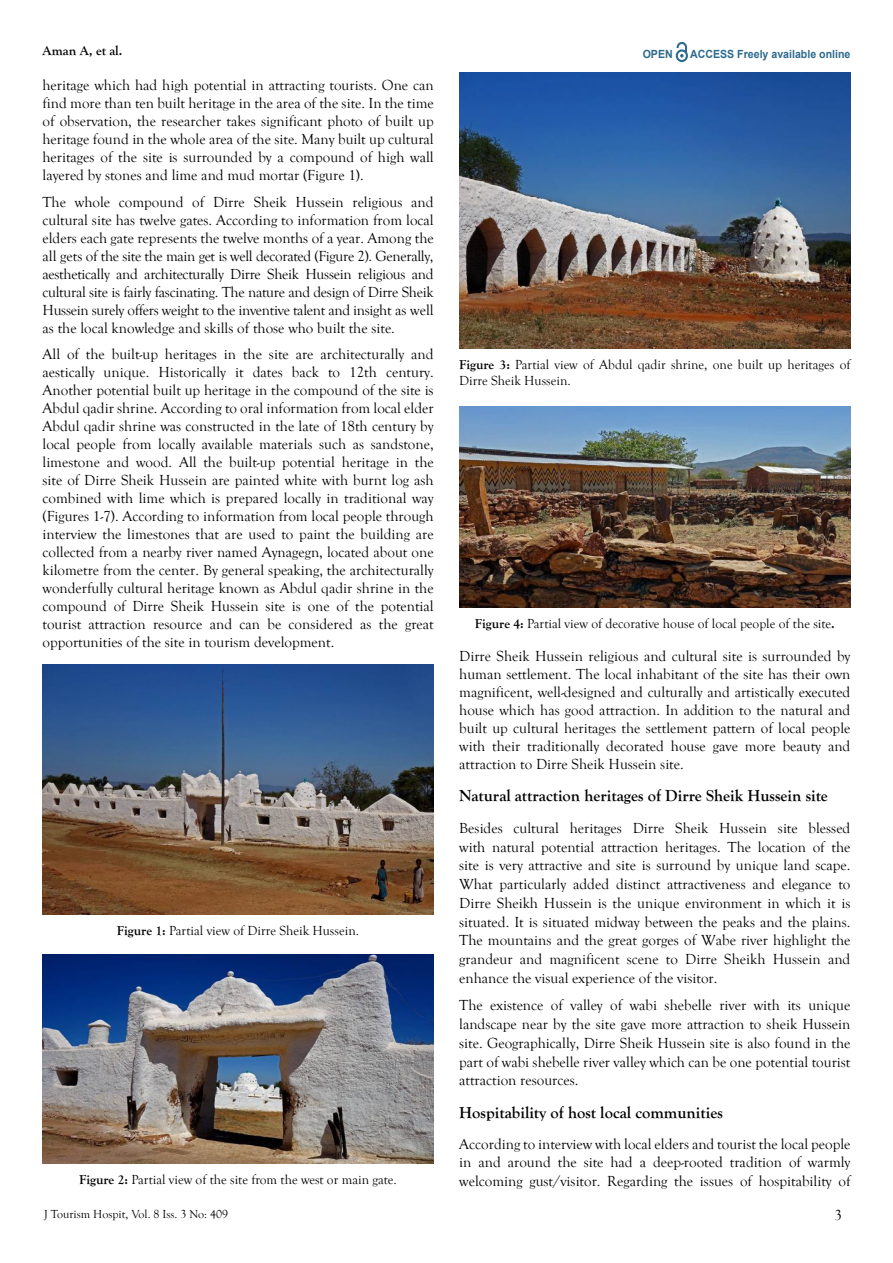
<style>
.page{position:relative;width:893px;height:1263px;background:#fff}
.page>*{position:absolute;margin:0;border:0;box-sizing:border-box;transform-origin:0 0}
.t1{font:700 16.5px "Goudy Old Style T";color:#000}
.t2{font:15px/18px "Goudy Old Style T";color:#000;text-align:justify}
.t3{font:13.5px/16.2px "Goudy Old Style T";color:#000}
.t4{font:700 13.5px "Goudy Old Style T";color:#000}
.t5{font:12px "Goudy Old Style T";color:#000}
.t6{font:700 11.25px "Arial";color:#2d6a8e;scale:.94 1}
.s1{font-weight:700}
</style>
<div class="page">
<svg style="left:676px;top:43px;width:12px;height:19px"></svg>
<img style="left:42px;top:664px;width:392px;height:250px">
<img style="left:42px;top:954px;width:392px;height:209px">
<img style="left:459px;top:72px;width:392px;height:276px">
<img style="left:459px;top:406px;width:392px;height:201px">
<p class="t4" style="left:43px;top:43px;width:81px">Aman A, et al.</p>
<p class="t6" style="left:643px;top:47px;width:33px">OPEN</p>
<p class="t6" style="left:690px;top:46px;width:172px">ACCESS Freely available online</p>
<p class="t2" style="left:43px;top:77px;width:393px">heritage which had high potential in attracting tourists. One can find more than ten built heritage in the area of the site. In the time of observation, the researcher takes significant photo of built up heritage found in the whole area of the site. Many built up cultural heritages of the site is surrounded by a compound of high wall layered by stones and lime and mud mortar (Figure 1).</p>
<p class="t2" style="left:43px;top:193px;width:393px">The whole compound of Dirre Sheik Hussein religious and cultural site has twelve gates. According to information from local elders each gate represents the twelve months of a year. Among the all gets of the site the main get is well decorated (Figure 2). Generally, aesthetically and architecturally Dirre Sheik Hussein religious and cultural site is fairly fascinating. The nature and design of Dirre Sheik Hussein surely offers weight to the inventive talent and insight as well as the local knowledge and skills of those who built the site.</p>
<p class="t2" style="left:43px;top:346px;width:393px">All of the built-up heritages in the site are architecturally and aestically unique. Historically it dates back to 12th century.<br>Another potential built up heritage in the compound of the site is Abdul qadir shrine. According to oral information from local elder Abdul qadir shrine was constructed in the late of 18th century by local people from locally available materials such as sandstone, limestone and wood. All the built-up potential heritage in the site of Dirre Sheik Hussein are painted white with burnt log ash combined with lime which is prepared locally in traditional way (Figures 1-7). According to information from local people through interview the limestones that are used to paint the building are collected from a nearby river named Aynagegn, located about one kilometre from the center. By general speaking, the architecturally wonderfully cultural heritage known as Abdul qadir shrine in the compound of Dirre Sheik Hussein site is one of the potential tourist attraction resource and can be considered as the great opportunities of the site in tourism development.</p>
<p class="t3" style="left:117px;top:922px;width:244px"><span class="s1">Figure 1:</span> Partial view of Dirre Sheik Hussein.</p>
<p class="t3" style="left:79px;top:1172px;width:319px"><span class="s1">Figure 2:</span> Partial view of the site from the west or main gate.</p>
<p class="t5" style="left:44px;top:1207px;width:186px">J Tourism Hospit, Vol. 8 Iss. 3 No: 409</p>
<p class="t3" style="left:459px;top:356px;width:393px"><span class="s1">Figure 3:</span> Partial view of Abdul qadir shrine, one built up heritages of<br>Dirre Sheik Hussein.</p>
<p class="t3" style="left:475px;top:616px;width:361px"><span class="s1">Figure 4:</span> Partial view of decorative house of local people of the site<span class="s1">.</span></p>
<p class="t2" style="left:459px;top:647px;width:393px">Dirre Sheik Hussein religious and cultural site is surrounded by human settlement. The local inhabitant of the site has their own magnificent, well-designed and culturally and artistically executed house which has good attraction. In addition to the natural and built up cultural heritages the settlement pattern of local people with their traditionally decorated house gave more beauty and attraction to Dirre Sheik Hussein site.</p>
<p class="t1" style="left:459px;top:787px;width:370px">Natural attraction heritages of Dirre Sheik Hussein site</p>
<p class="t2" style="left:459px;top:819px;width:393px;line-height:18.8px">Besides cultural heritages Dirre Sheik Hussein site blessed with natural potential attraction heritages. The location of the site is very attractive and site is surround by unique land scape.<br>What particularly added distinct attractiveness and elegance to Dirre Sheikh Hussein is the unique environment in which it is situated. It is situated midway between the peaks and the plains.<br>The mountains and the great gorges of Wabe river highlight the grandeur and magnificent scene to Dirre Sheikh Hussein and enhance the visual experience of the visitor.</p>
<p class="t2" style="left:459px;top:996px;width:393px;line-height:18.8px">The existence of valley of wabi shebelle river with its unique landscape near by the site gave more attraction to sheik Hussein site. Geographically, Dirre Sheik Hussein site is also found in the part of wabi shebelle river valley which can be one potential tourist attraction resources.</p>
<p class="t1" style="left:459px;top:1103px;width:265px">Hospitability of host local communities</p>
<p class="t2" style="left:459px;top:1135px;width:393px;line-height:18.5px">According to interview with local elders and tourist the local people in and around the site had a deep-rooted tradition of warmly welcoming gust/visitor. Regarding the issues of hospitability of</p>
<p class="t2" style="left:834px;top:1207px;width:9px">3</p>
</div>
